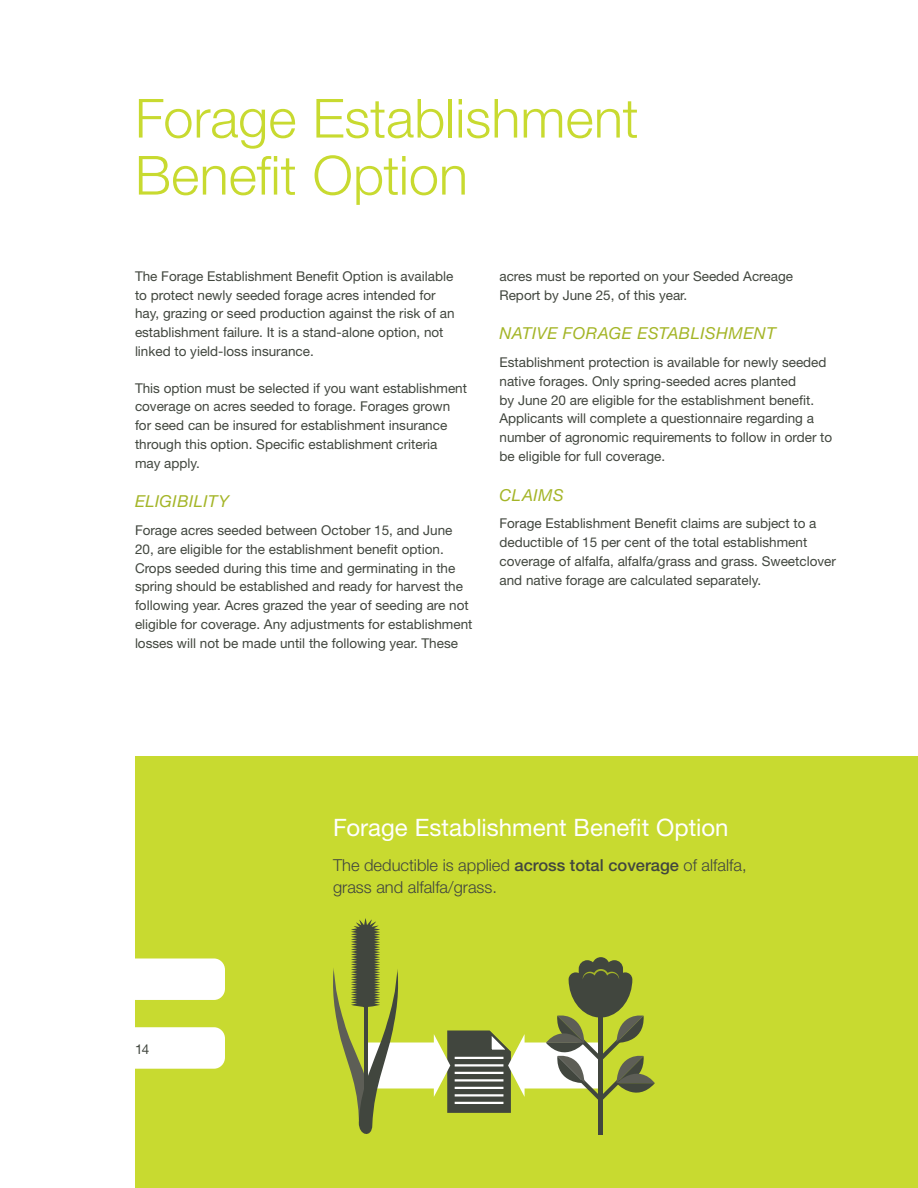
<style>
.page{position:relative;width:918px;height:1188px;background:#fff}
.page>*{position:absolute;margin:0;border:0;box-sizing:border-box;transform-origin:0 0}
.t1{font:300 54px/57px "Helvetica Neue LT Std";color:#c8da30}
.t2{font:24px "Helvetica Neue LT Std";color:#fff}
.t3{font:300 16.5px/21.8px "Helvetica Neue LT Std";color:#41463e}
.t4{font:italic 16.5px "Helvetica Neue LT Std";letter-spacing:.03em;color:#a4b527}
.t5{font:13.5px/18.8px "Helvetica Neue LT Std";color:#41463e}
.s1{font-weight:500}
</style>
<div class="page">
<div style="left:135px;top:756px;width:783px;height:432px;background:#c8da30"></div>
<svg style="left:333px;top:918px;width:322px;height:217px"></svg>
<div style="left:135px;top:1027px;width:90px;height:42px;background:#fff"></div>
<div style="left:135px;top:958px;width:90px;height:42px;background:#fff"></div>
<h1 class="t1" style="left:135px;top:89px;width:505px">Forage Establishment<br>Benefit Option</h1>
<p class="t5" style="left:135px;top:266px;width:321px">The Forage Establishment Benefit Option is available to protect newly seeded forage acres intended for hay, grazing or seed production against the risk of an establishment failure. It is a stand-alone option, not linked to yield-loss insurance.</p>
<p class="t5" style="left:135px;top:378px;width:334px">This option must be selected if you want establishment coverage on acres seeded to forage. Forages grown for seed can be insured for establishment insurance through this option. Specific establishment criteria<br>may apply.</p>
<p class="t4" style="left:135px;top:492px;width:95px">ELIGIBILITY</p>
<p class="t5" style="left:135px;top:521px;width:339px">Forage acres seeded between October 15, and June 20, are eligible for the establishment benefit option.<br>Crops seeded during this time and germinating in the spring should be established and ready for harvest the following year. Acres grazed the year of seeding are not eligible for coverage. Any adjustments for establishment losses will not be made until the following year. These</p>
<p class="t5" style="left:500px;top:266px;width:295px">acres must be reported on your Seeded Acreage<br>Report by June 25, of this year.</p>
<p class="t4" style="left:500px;top:324px;width:278px">NATIVE FORAGE ESTABLISHMENT</p>
<p class="t5" style="left:500px;top:353px;width:334px">Establishment protection is available for newly seeded native forages. Only spring-seeded acres planted<br>by June 20 are eligible for the establishment benefit.<br>Applicants will complete a questionnaire regarding a number of agronomic requirements to follow in order to be eligible for full coverage.</p>
<p class="t4" style="left:500px;top:485px;width:66px">CLAIMS</p>
<p class="t5" style="left:500px;top:514px;width:338px">Forage Establishment Benefit claims are subject to a deductible of 15 per cent of the total establishment coverage of alfalfa, alfalfa/grass and grass. Sweetclover and native forage are calculated separately.</p>
<p class="t5" style="left:135px;top:1039px;width:16px">14</p>
<h2 class="t2" style="left:333px;top:813px;width:397px">Forage Establishment Benefit Option</h2>
<p class="t3" style="left:333px;top:854px;width:415px">The deductible is applied <span class="s1">across total coverage</span> of alfalfa, grass and alfalfa/grass.</p>
</div>
